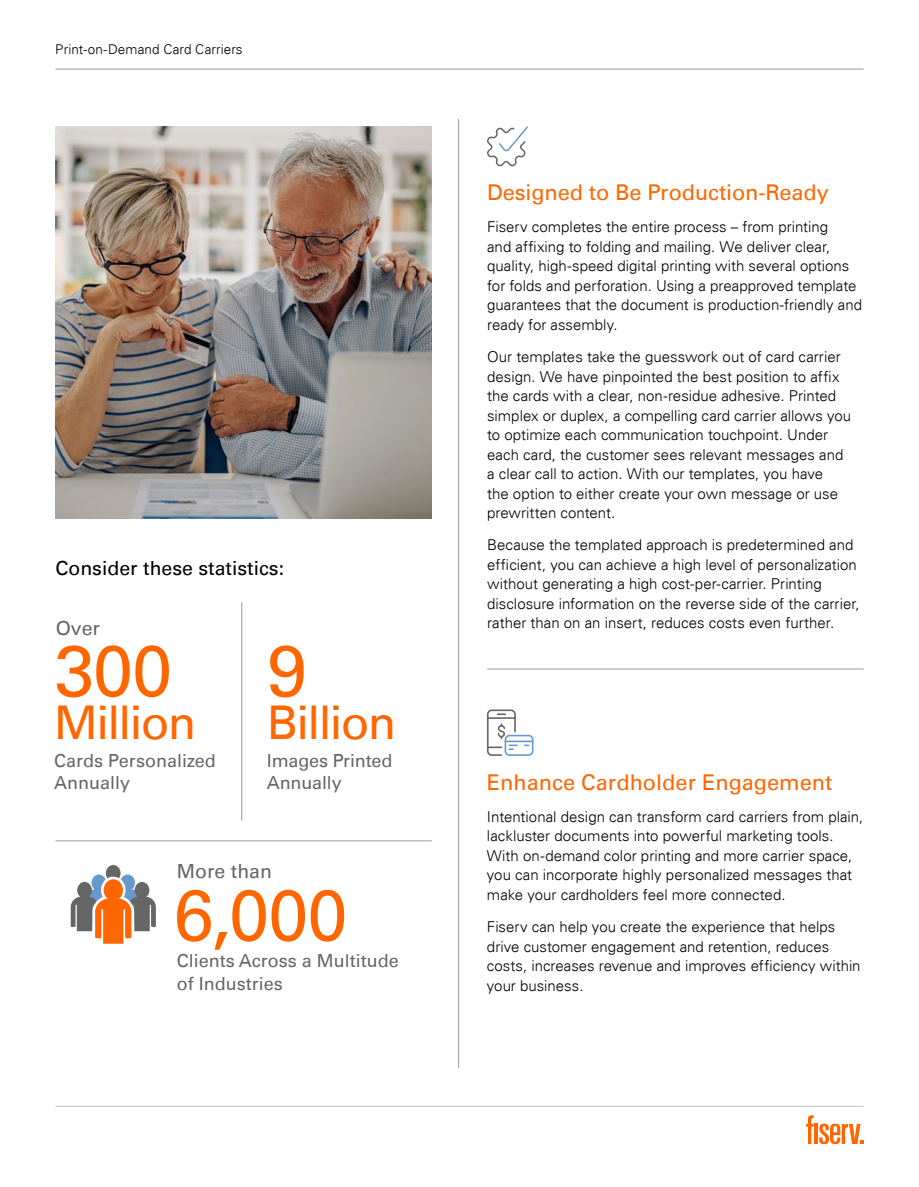
<style>
.page{position:relative;width:919px;height:1187px;background:#fff}
.page>*{position:absolute;margin:0;border:0;box-sizing:border-box;transform-origin:0 0}
.t1{font:72px "Univers For Fiserv 55";letter-spacing:-.01em;color:#f60}
.t2{font:46.5px "Univers For Fiserv 55";letter-spacing:-.04em;color:#f60}
.t3{font:21.75px "Univers For Fiserv 55";letter-spacing:-.005em;color:#f60}
.t4{font:19.5px "Univers For Fiserv 55";color:#000}
.t5{font:19.5px "Univers For Fiserv 55";color:#666}
.t6{font:18px/22.5px "Univers For Fiserv 55";color:#666}
.t7{font:300 15px/19.5px "Univers For Fiserv 45";color:#000}
.t8{font:300 13.5px "Univers For Fiserv 45";letter-spacing:.01em;color:#000}
</style>
<div class="page">
<svg style="left:819px;top:1123px;width:44px;height:21px"></svg>
<hr style="left:814px;top:1123px;width:3px;height:20px;background:#f60">
<svg style="left:806px;top:1115px;width:7px;height:28px"></svg>
<hr style="left:55px;top:1105px;width:808px;height:1px;background:#c2c2c2">
<hr style="left:55px;top:69px;width:808px;height:1px;background:#999">
<svg style="left:487px;top:126px;width:41px;height:41px"></svg>
<hr style="left:458px;top:119px;width:1px;height:948px;background:#999">
<hr style="left:487px;top:668px;width:376px;height:1px;background:#999">
<img style="left:55px;top:126px;width:377px;height:392px">
<hr style="left:55px;top:840px;width:377px;height:1px;background:#999">
<hr style="left:241px;top:602px;width:1px;height:218px;background:#999">
<svg style="left:71px;top:865px;width:85px;height:79px"></svg>
<hr style="left:505px;top:740px;width:27px;height:2px;background:#69c">
<div style="left:504px;top:734px;width:29px;height:21px;border:2px solid #69c;border-radius:4px"></div>
<svg style="left:487px;top:709px;width:30px;height:47px"></svg>
<p class="t8" style="left:55px;top:41px;width:189px">Print-on-Demand Card Carriers</p>
<h3 class="t4" style="left:55px;top:557px;width:230px">Consider these statistics:</h3>
<h3 class="t5" style="left:56px;top:616px;width:46px">Over</h3>
<h1 class="t1" style="left:54px;top:628px;width:120px">300</h1>
<h2 class="t2" style="left:54px;top:695px;width:143px">Million</h2>
<h1 class="t1" style="left:267px;top:628px;width:42px">9</h1>
<h2 class="t2" style="left:267px;top:695px;width:131px">Billion</h2>
<p class="t6" style="left:54px;top:749px;width:163px">Cards Personalized<br>Annually</p>
<p class="t6" style="left:267px;top:749px;width:127px">Images Printed<br>Annually</p>
<h3 class="t5" style="left:177px;top:859px;width:97px">More than</h3>
<h1 class="t1" style="left:173px;top:872px;width:176px">6,000</h1>
<p class="t6" style="left:177px;top:949px;width:224px">Clients Across a Multitude of Industries</p>
<h3 class="t3" style="left:487px;top:179px;width:343px">Designed to Be Production-Ready</h3>
<p class="t7" style="left:487px;top:217px;width:376px">Fiserv completes the entire process – from printing<br>and affixing to folding and mailing. We deliver clear, quality, high-speed digital printing with several options for folds and perforation. Using a preapproved template guarantees that the document is production-friendly and ready for assembly.</p>
<p class="t7" style="left:487px;top:347px;width:365px">Our templates take the guesswork out of card carrier design. We have pinpointed the best position to affix the cards with a clear, non-residue adhesive. Printed simplex or duplex, a compelling card carrier allows you to optimize each communication touchpoint. Under each card, the customer sees relevant messages and a clear call to action. With our templates, you have<br>the option to either create your own message or use prewritten content.</p>
<p class="t7" style="left:487px;top:535px;width:374px">Because the templated approach is predetermined and efficient, you can achieve a high level of personalization without generating a high cost-per-carrier. Printing disclosure information on the reverse side of the carrier, rather than on an insert, reduces costs even further.</p>
<h3 class="t3" style="left:487px;top:768px;width:347px">Enhance Cardholder Engagement</h3>
<p class="t7" style="left:487px;top:806px;width:378px">Intentional design can transform card carriers from plain, lackluster documents into powerful marketing tools.<br>With on-demand color printing and more carrier space, you can incorporate highly personalized messages that make your cardholders feel more connected.</p>
<p class="t7" style="left:487px;top:916px;width:375px">Fiserv can help you create the experience that helps drive customer engagement and retention, reduces costs, increases revenue and improves efficiency within your business.</p>
</div>
